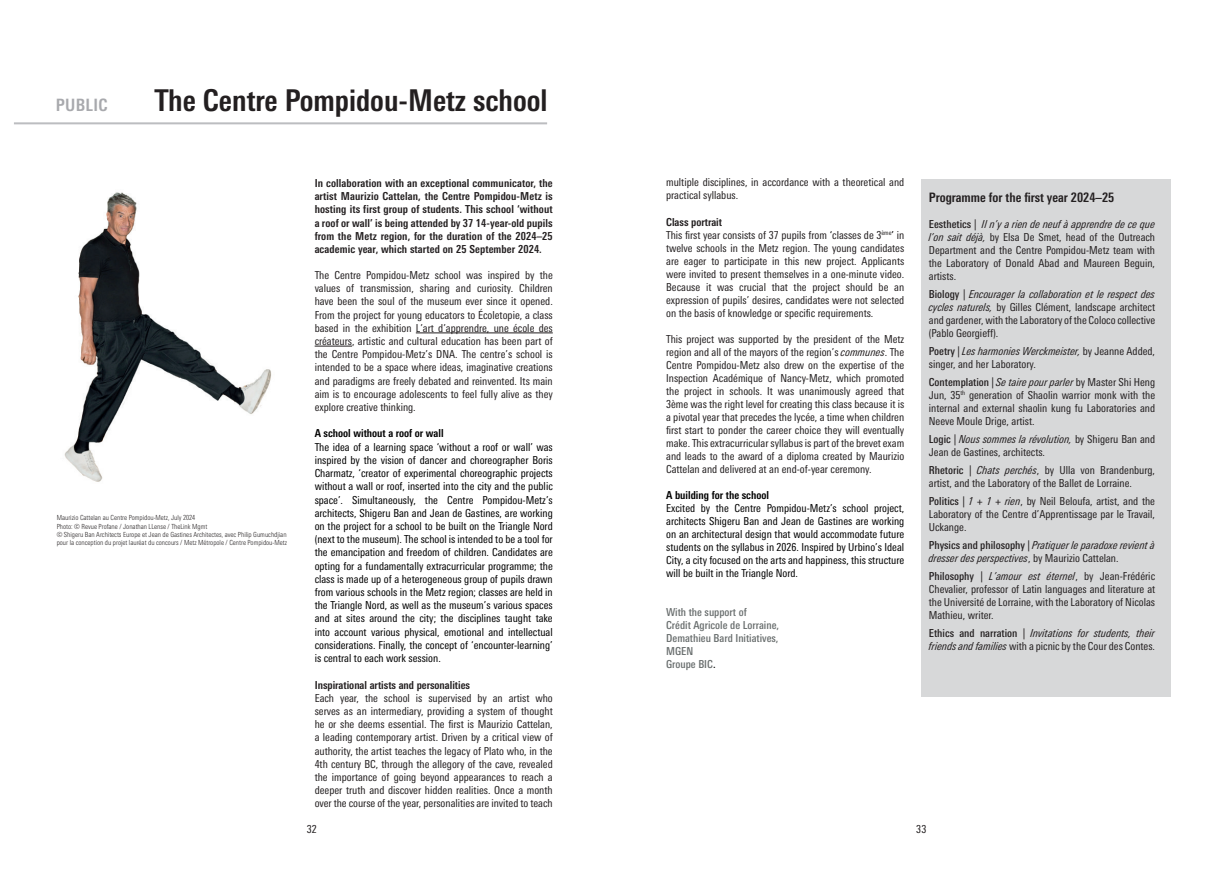
<style>
.page{position:relative;width:1219px;height:871px;background:#fff}
.page>*{position:absolute;margin:0;border:0;box-sizing:border-box;transform-origin:0 0}
.t1{font:700 condensed 30px "Univers Next Pro";color:#231f20}
.t2{font:700 condensed 17px "Univers Next Pro";letter-spacing:.02em;color:#a8a9ad}
.t3{font:700 condensed 13px "Univers Next Pro";color:#231f20}
.t4{font:condensed 11px/13px "Univers Next Pro";color:#231f20;text-align:justify}
.t5{font:condensed 11px/13.2px "Univers Next Pro";color:#000;text-align:justify}
.t6{font:700 condensed 11px/13px "Univers Next Pro";letter-spacing:.01em;color:#231f20;text-align:justify}
.t7{font:italic condensed 11px/13px "Univers Next Pro";color:#231f20}
.t8{font:500 condensed 11px/13px "Univers Next Pro";color:#686d6d}
.t9{font:700 condensed 11px "Univers Next Pro";color:#000}
.t10{font:300 condensed 7px/8.4px "Univers Next Pro";color:#231f20}
.s1{font-weight:700}
.s2{color:#000}
.s3{font-style:italic}
.s4{font-weight:500}
.s5{font-weight:500;font-style:normal}
.s6{font-style:normal}
</style>
<div class="page">
<hr style="left:416px;top:332px;width:137px;height:1px;background:#231f20">
<hr style="left:315px;top:346px;width:37px;height:1px;background:#231f20">
<hr style="left:14px;top:122px;width:533px;height:2px;background:#bcbdc0">
<img style="left:64px;top:192px;width:208px;height:290px">
<div style="left:921px;top:179px;width:249px;height:517px;background:#d7d8d9"></div>
<h2 class="t2" style="left:56px;top:95px;width:53px">PUBLIC</h2>
<h1 class="t1" style="left:154px;top:82px;width:395px">The Centre Pompidou-Metz school</h1>
<p class="t10" style="left:57px;top:513px;width:232px">Maurizio Cattelan au Centre Pompidou-Metz, July 2024<br>Photo: © Revue Profane / Jonathan LLense / TheLink Mgmt<br>© Shigeru Ban Architects Europe et Jean de Gastines Architectes, avec Philip Gumuchdjian pour la conception du projet lauréat du concours / Metz Métropole / Centre Pompidou-Metz</p>
<p class="t6" style="left:315px;top:177px;width:240px">In collaboration with an exceptional communicator, the artist Maurizio Cattelan, the Centre Pompidou-Metz is hosting its first group of students. This school ‘without a roof or wall’ is being attended by 37 14-year-old pupils from the Metz region, for the duration of the 2024–25 academic year, which started on 25 September 2024.</p>
<p class="t4" style="left:315px;top:268px;width:240px">The Centre Pompidou-Metz school was inspired by the values of transmission, sharing and curiosity. Children have been the soul of the museum ever since it opened.<br>From the project for young educators to Écoletopie, a class based in the exhibition L’art d’apprendre, une école des créateurs, artistic and cultural education has been part of the Centre Pompidou-Metz’s DNA. The centre’s school is intended to be a space where ideas, imaginative creations and paradigms are freely debated and reinvented. Its main aim is to encourage adolescents to feel fully alive as they explore creative thinking.</p>
<p class="t9" style="left:315px;top:427px;width:130px">A school without a roof or wall</p>
<p class="t5" style="left:315px;top:440px;width:240px">The idea of a learning space ‘without a roof or wall’ was inspired by the vision of dancer and choreographer Boris Charmatz, ‘creator of experimental choreographic projects without a wall or roof, inserted into the city and the public space’. Simultaneously, the Centre Pompidou-Metz’s architects, Shigeru Ban and Jean de Gastines, are working on the project for a school to be built on the Triangle Nord (next to the museum). The school is intended to be a tool for the emancipation and freedom of children. Candidates are opting for a fundamentally extracurricular programme; the class is made up of a heterogeneous group of pupils drawn from various schools in the Metz region; classes are held in the Triangle Nord, as well as the museum’s various spaces and at sites around the city; the disciplines taught take into account various physical, emotional and intellectual considerations. Finally, the concept of ‘encounter-learning’ is central to each work session.</p>
<p class="t6" style="left:315px;top:677px;width:157px">Inspirational artists and personalities</p>
<p class="t4" style="left:315px;top:691px;width:240px">Each year, the school is supervised by an artist who serves as an intermediary, providing a system of thought he or she deems essential. The first is Maurizio Cattelan, a leading contemporary artist. Driven by a critical view of authority, the artist teaches the legacy of Plato who, in the 4th century BC, through the allegory of the cave, revealed the importance of going beyond appearances to reach a deeper truth and discover hidden realities. Once a month over the course of the year, personalities are invited to teach</p>
<p class="t4" style="left:307px;top:822px;width:12px">32</p>
<p class="t4" style="left:666px;top:176px;width:240px">multiple disciplines, in accordance with a theoretical and practical syllabus.</p>
<p class="t4" style="left:666px;top:215px;width:240px;text-align:left"><span class="s1">Class portrait<br></span>This first year consists of 37 pupils from <span class="s2">‘</span>classes de 3<sup>ème</sup><span class="s2">’</span> in twelve schools in the Metz region. The young candidates are eager to participate in this new project. Applicants were invited to present themselves in a one-minute video.<br>Because it was crucial that the project should be an expression of pupils’ desires, candidates were not selected on the basis of knowledge or specific requirements.</p>
<p class="t4" style="left:666px;top:332px;width:240px">This project was supported by the president of the Metz region and all of the mayors of the region’s <span class="s3">communes</span>. The Centre Pompidou-Metz also drew on the expertise of the Inspection Académique of Nancy-Metz, which promoted the project in schools. It was unanimously agreed that 3ème was the right level for creating this class because it is a pivotal year that precedes the lycée, a time when children first start to ponder the career choice they will eventually make. This extracurricular syllabus is part of the brevet exam and leads to the award of a diploma created by Maurizio Cattelan and delivered at an end-of-year ceremony.</p>
<p class="t9" style="left:666px;top:488px;width:104px">A building for the school</p>
<p class="t5" style="left:666px;top:501px;width:240px">Excited by the Centre Pompidou-Metz’s school project, architects Shigeru Ban and Jean de Gastines are working on an architectural design that would accommodate future students on the syllabus in 2026. Inspired by Urbino’s Ideal City, a city focused on the arts and happiness, this structure will be built in the Triangle Nord.</p>
<p class="t8" style="left:666px;top:605px;width:114px">With the support of<br>Crédit Agricole de Lorraine,<br>Demathieu Bard Initiatives,<br>MGEN<br>Groupe BIC<span class="s2">.</span></p>
<p class="t3" style="left:929px;top:189px;width:187px">Programme for the first year 2024–25</p>
<p class="t4" style="left:929px;top:217px;width:228px"><span class="s4">Eesthetics</span> | <span class="s3">Il n’y a rien de neuf à apprendre de ce que l’on sait déjà,</span> by Elsa De Smet, head of the Outreach Department and the Centre Pompidou-Metz team with the Laboratory of Donald Abad and Maureen Beguin, artists.</p>
<p class="t4" style="left:929px;top:287px;width:228px"><span class="s4">Biology</span> | <span class="s3">Encourager la collaboration et le respect des cycles naturels,</span> by Gilles Clément, landscape architect and gardener, with the Laboratory of the Coloco collective (Pablo Georgieff).</p>
<p class="t4" style="left:929px;top:344px;width:228px"><span class="s4">Poetry</span> | <span class="s3">Les harmonies Werckmeister,</span> by Jeanne Added, singer, and her Laboratory.</p>
<p class="t4" style="left:929px;top:375px;width:228px"><span class="s4">Contemplation</span> <span class="s3">| Se taire pour parler</span> by Master Shi Heng Jun, 35<sup>th</sup> generation of Shaolin warrior monk with the internal and external shaolin kung fu Laboratories and Neeve Moule Drige, artist.</p>
<p class="t4" style="left:929px;top:432px;width:228px"><span class="s4">Logic</span> <span class="s3">| Nous sommes la révolution,</span> by Shigeru Ban and<br>Jean de Gastines, architects.</p>
<p class="t4" style="left:929px;top:463px;width:228px"><span class="s4">Rhetoric</span> <span class="s3">| Chats perchés</span>, by Ulla von Brandenburg, artist, and the Laboratory of the Ballet de Lorraine.</p>
<p class="t4" style="left:929px;top:494px;width:228px"><span class="s4">Politics</span> <span class="s3">| 1 + 1 + rien</span>, by Neil Beloufa, artist, and the Laboratory of the Centre d’Apprentissage par le Travail, Uckange.</p>
<p class="t7" style="left:929px;top:538px;width:228px"><span class="s5">Physics and philosophy</span> | Pratiquer le paradoxe revient à dresser des perspectives<span class="s6">, by Maurizio Cattelan.</span></p>
<p class="t4" style="left:929px;top:569px;width:228px"><span class="s4">Philosophy</span> <span class="s3">| L’amour est éternel</span>, by Jean-Frédéric Chevalier, professor of Latin languages and literature at the Université de Lorraine, with the Laboratory of Nicolas Mathieu, writer.</p>
<p class="t7" style="left:929px;top:626px;width:228px"><span class="s5">Ethics and narration</span> | Invitations for students, their friends and families <span class="s6">with a picnic by the Cour des Contes.</span></p>
<p class="t4" style="left:916px;top:822px;width:12px">33</p>
</div>
